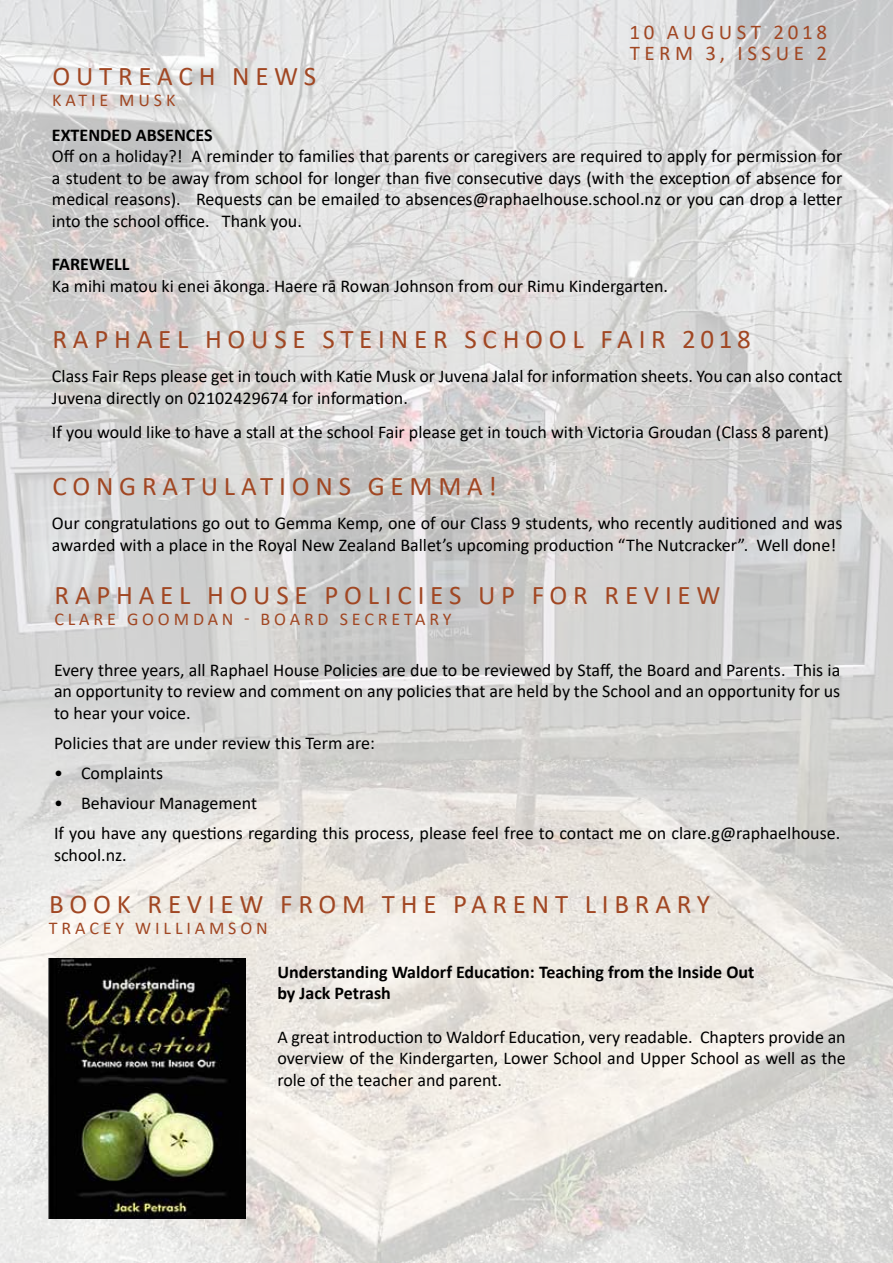
<style>
.page{position:relative;width:893px;height:1263px;background:#fff}
.page>*{position:absolute;margin:0;border:0;box-sizing:border-box;transform-origin:0 0}
.t1{font:27px "Calibri";letter-spacing:.215em;color:#a14723}
.t2{font:21px/21px "Calibri";letter-spacing:.21em;color:#a14723}
.t3{font:18px/21.6px "Calibri";color:#000;text-align:justify}
.t4{font:700 18px/21.6px "Calibri";color:#000}
.t5{font:18px "Calibri";letter-spacing:.215em;color:#a14723}
</style>
<div class="page">
<img style="left:0;top:0;width:893px;height:1263px">
<img style="left:49px;top:958px;width:196px;height:261px">
<p class="t2" style="left:629px;top:21px;width:199px">10 august 2018<br>TERM 3, ISSU</p>
<p class="t2" style="left:794px;top:42px;width:35px">E 2</p>
<h1 class="t1" style="left:52px;top:57px;width:144px">outre ach</h1>
<h1 class="t1" style="left:232px;top:57px;width:23px">new</h1>
<h1 class="t1" style="left:304px;top:57px;width:14px">s</h1>
<p class="t5" style="left:52px;top:88px;width:12px">kati</p>
<p class="t5" style="left:99px;top:88px;width:76px">e musk</p>
<p class="t4" style="left:52px;top:124px;width:162px">EXTENDED ABSENCES</p>
<p class="t3" style="left:52px;top:145px;width:792px">Off on a holiday?! A reminder to families that parents or caregivers are required to apply for permission for a student to be away from school for longer than five consecutive days (with the exception of absence for medical reasons). Requests can be emailed to absences@raphaelhouse.school.nz or you can drop a letter into the school office. Thank you.</p>
<p class="t4" style="left:52px;top:253px;width:79px">FAREWELL</p>
<p class="t3" style="left:52px;top:275px;width:618px">Ka mihi matou ki enei ākonga. Haere rā Rowan Johnson from our Rimu Kindergarten.</p>
<h1 class="t1" style="left:52px;top:320px;width:325px">Raph ael House Steiner</h1>
<h1 class="t1" style="left:464px;top:320px;width:21px">School</h1>
<h1 class="t1" style="left:601px;top:320px;width:152px">Fair 2018</h1>
<p class="t3" style="left:52px;top:365px;width:792px">Class Fair Reps please get in touch with Katie Musk or Juvena Jalal for information sheets. You can also contact<br>Juvena directly on 02102429674 for information.</p>
<p class="t3" style="left:52px;top:421px;width:778px">If you would like to have a stall at the school Fair please get in touch with Victoria Groudan (Class 8 parent)</p>
<h1 class="t1" style="left:52px;top:467px;width:22px">congrat</h1>
<h1 class="t1" style="left:201px;top:467px;width:42px">ulation</h1>
<h1 class="t1" style="left:339px;top:467px;width:96px">s gemma</h1>
<h1 class="t1" style="left:488px;top:467px;width:10px">!</h1>
<p class="t3" style="left:52px;top:512px;width:792px">Our congratulations go out to Gemma Kemp, one of our Class 9 students, who recently auditioned and was awarded with a place in the Royal New Zealand Ballet’s upcoming production “The Nutcracker”. Well done!</p>
<h1 class="t1" style="left:55px;top:576px;width:21px">rapha</h1>
<h1 class="t1" style="left:160px;top:576px;width:182px">el ho use polici</h1>
<h1 class="t1" style="left:430px;top:576px;width:121px">es up for</h1>
<h1 class="t1" style="left:605px;top:576px;width:113px">revi ew</h1>
<p class="t5" style="left:54px;top:606px;width:13px">clar</p>
<p class="t5" style="left:107px;top:606px;width:36px">e goomdan</p>
<p class="t5" style="left:244px;top:606px;width:31px">- board</p>
<p class="t5" style="left:340px;top:606px;width:78px">secr etary</p>
<p class="t3" style="left:54px;top:658px;width:788px">Every three years, all Raphael House Policies are due to be reviewed by Staff, the Board and Parents. This ia an opportunity to review and comment on any policies that are held by the School and an opportunity for us to hear your voice.</p>
<p class="t3" style="left:54px;top:732px;width:322px">Policies that are under review this Term are:</p>
<p class="t3" style="left:54px;top:762px;width:111px">• Complaints</p>
<p class="t3" style="left:54px;top:788px;width:788px;line-height:30.2px">• Behaviour Management<br>If you have any questions regarding this process, please feel free to contact me on clare.g@raphaelhouse.</p>
<p class="t3" style="left:54px;top:844px;width:74px">school.nz.</p>
<h1 class="t1" style="left:49px;top:886px;width:21px">book</h1>
<h1 class="t1" style="left:148px;top:886px;width:154px">revi ew from</h1>
<h1 class="t1" style="left:382px;top:886px;width:90px">th epar</h1>
<h1 class="t1" style="left:513px;top:886px;width:37px">ent</h1>
<h1 class="t1" style="left:585px;top:886px;width:19px">library</h1>
<p class="t5" style="left:49px;top:916px;width:14px">trac</p>
<p class="t5" style="left:103px;top:916px;width:46px">ey william</p>
<p class="t5" style="left:228px;top:916px;width:26px">son</p>
<p class="t4" style="left:277px;top:961px;width:479px">Understanding Waldorf Education: Teaching from the Inside Out by Jack Petrash</p>
<p class="t3" style="left:277px;top:1025px;width:570px">A great introduction to Waldorf Education, very readable. Chapters provide an overview of the Kindergarten, Lower School and U pper School as well as the role of the teacher and parent.</p>
</div>
